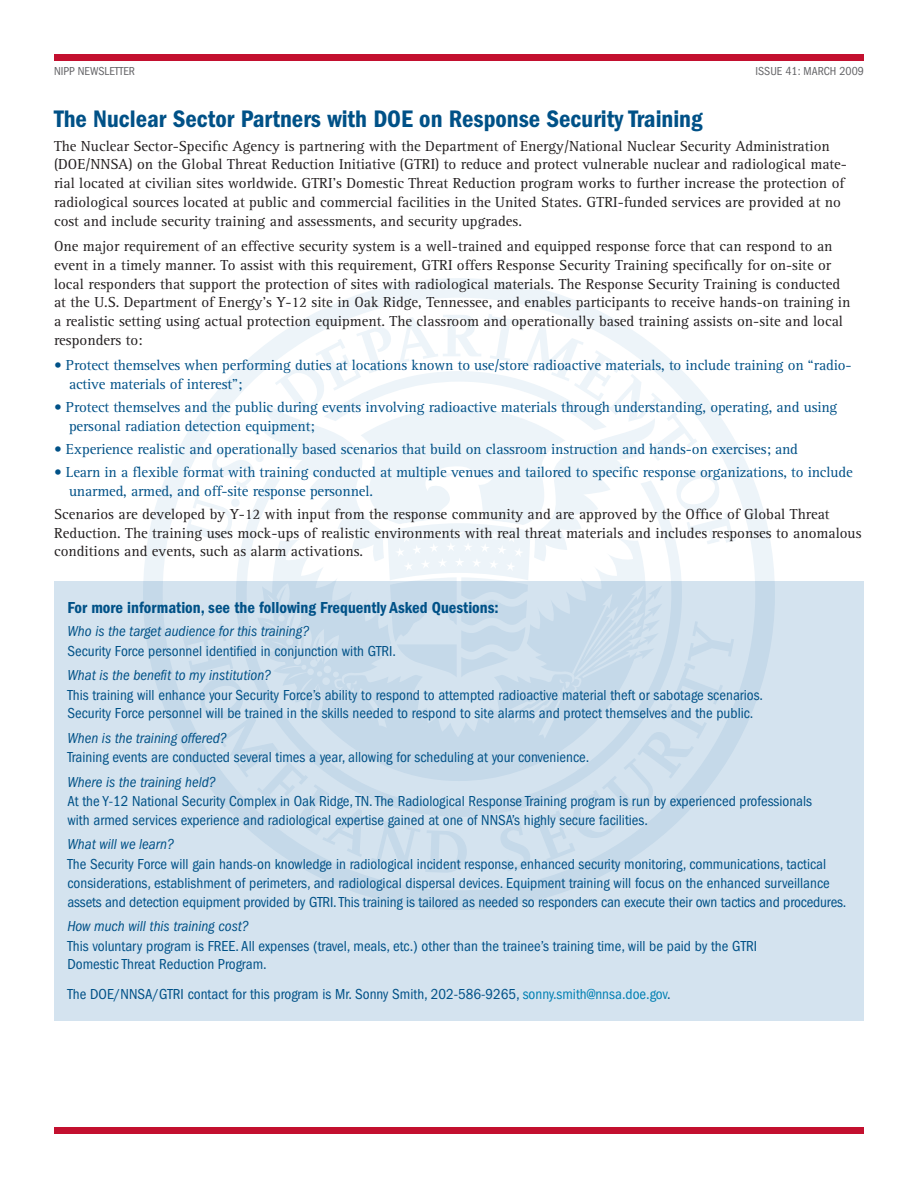
<style>
.page{position:relative;width:918px;height:1188px;background:#fff}
.page>*{position:absolute;margin:0;border:0;box-sizing:border-box;transform-origin:0 0}
.t1{font:600 condensed 24.75px "Franklin Gothic";color:#005187}
.t2{font:600 condensed 16.5px "Franklin Gothic";color:#005187}
.t3{font:15px/18.8px "Rotis Serif";color:#231f20}
.t4{font:condensed 15px/18.8px "Franklin Gothic";color:#005187}
.t5{font:15px/18.8px "Rotis Serif";letter-spacing:-.01em;color:#005187}
.t6{font:italic condensed 15px "Franklin Gothic";color:#005187}
.t7{font:condensed 12px "Franklin Gothic";color:#636366}
.s1{color:#0080b3}
</style>
<div class="page">
<div style="left:54px;top:1127px;width:810px;height:7px;background:#c3102f"></div>
<div style="left:54px;top:54px;width:810px;height:7px;background:#c3102f"></div>
<svg style="left:143px;top:278px;width:632px;height:303px"></svg>
<svg style="left:182px;top:314px;width:554px;height:267px"></svg>
<div style="left:54px;top:581px;width:810px;height:440px;background:linear-gradient(to right,#d1e1ee,#d1e1ee)"></div>
<p class="t7" style="left:54px;top:64px;width:83px">NIPP NEWSLETTER</p>
<p class="t7" style="left:755px;top:64px;width:10px">Issue</p>
<p class="t7" style="left:785px;top:64px;width:80px">41: MARCH 2009</p>
<h1 class="t1" style="left:54px;top:104px;width:650px">The Nuclear Sector Partners with DOE on Response Security Training</h1>
<p class="t3" style="left:54px;top:137px;width:795px">The Nuclear Sector-Specific Agency is partnering with the Department of Energy/National Nuclear Security Administration (DOE/NNSA) on the Global Threat Reduction Initiative (GTRI) to reduce and protect vulnerable nuclear and radiological mate&shy;rial located at civilian sites worldwide. GTRI’s Domestic Threat Reduction program works to further increase the protection of radiological sources located at public and commercial facilities in the United States. GTRI-funded services are provided at no cost and include security training and assessments, and security upgrades.</p>
<p class="t3" style="left:54px;top:237px;width:798px">One major requirement of an effective security system is a well-trained and equipped response force that can respond to an event in a timely manner. To assist with this requirement, GTRI offers Response Security Training specifically for on-site or local responders that support the protection of sites with radiological materials. The Response Security Training is conducted at the U.S. Department of Energy’s Y-12 site in Oak Ridge, Tennessee, and enables participants to receive hands-on training in a realistic setting using actual protection equipment. The classroom and operationally based training assists on-site and local responders to:</p>
<p class="t5" style="left:69px;top:357px;width:784px;text-indent:-15px">• Protect themselves when performing duties at locations known to use/store radioactive materials, to include training on “radio&shy;active materials of interest”;</p>
<p class="t5" style="left:69px;top:398px;width:770px;text-indent:-15px">• Protect themselves and the public during events involving radioactive materials through understanding, operating, and using personal radiation detection equipment;</p>
<p class="t5" style="left:54px;top:440px;width:746px">• Experience realistic and operationally based scenarios that build on classroom instruction and hands-on exercises; and</p>
<p class="t5" style="left:69px;top:463px;width:785px;text-indent:-15px">• Learn in a flexible format with training conducted at multiple venues and tailored to specific response organizations, to include unarmed, armed, and off-site response personnel.</p>
<p class="t3" style="left:54px;top:505px;width:809px">Scenarios are developed by Y-12 with input from the response community and are approved by the Office of Global Threat<br>Reduction. The training uses mock-ups of realistic environments with real threat materials and includes responses to anomalous conditions and events, such as alarm activations.</p>
<p class="t2" style="left:68px;top:598px;width:433px">For more information, see the following Frequently Asked Questions:</p>
<p class="t6" style="left:68px;top:622px;width:243px">Who is the target audience for this training?</p>
<p class="t4" style="left:68px;top:641px;width:330px">Security Force personnel identified in conjunction with GTRI.</p>
<p class="t6" style="left:68px;top:666px;width:205px">What is the benefit to my institution?</p>
<p class="t4" style="left:68px;top:685px;width:697px">This training will enhance your Security Force’s ability to respond to attempted radioactive material theft or sabotage scenarios.<br>Security Force personnel will be trained in the skills needed to respond to site alarms and protect themselves and the public.</p>
<p class="t6" style="left:68px;top:729px;width:161px">When is the training offered?</p>
<p class="t4" style="left:68px;top:748px;width:523px">Training events are conducted several times a year, allowing for scheduling at your convenience.</p>
<p class="t6" style="left:68px;top:773px;width:150px">Where is the training held?</p>
<p class="t4" style="left:68px;top:792px;width:746px">At the Y-12 National Security Complex in Oak Ridge, TN. The Radiological Response Training program is run by experienced professionals with armed services experience and radiological expertise gained at one of NNSA’s highly secure facilities.</p>
<p class="t6" style="left:68px;top:836px;width:108px">What will we learn?</p>
<p class="t4" style="left:68px;top:855px;width:780px">The Security Force will gain hands-on knowledge in radiological incident response, enhanced security monitoring, communications, tactical considerations, establishment of perimeters, and radiological dispersal devices. Equipment training will focus on the enhanced surveillance assets and detection equipment provided by GTRI. This training is tailored as needed so responders can execute their own tactics and procedures.</p>
<p class="t6" style="left:68px;top:917px;width:183px">How much will this training cost?</p>
<p class="t4" style="left:68px;top:936px;width:691px">This voluntary program is FREE. All expenses (travel, meals, etc.) other than the trainee’s training time, will be paid by the GTRI<br>Domestic Threat Reduction Program.</p>
<p class="t4" style="left:68px;top:985px;width:605px">The DOE/NNSA/GTRI contact for this program is Mr. Sonny Smith, 202-586-9265, <span class="s1">sonny.smith@nnsa.doe.gov</span>.</p>
</div>
